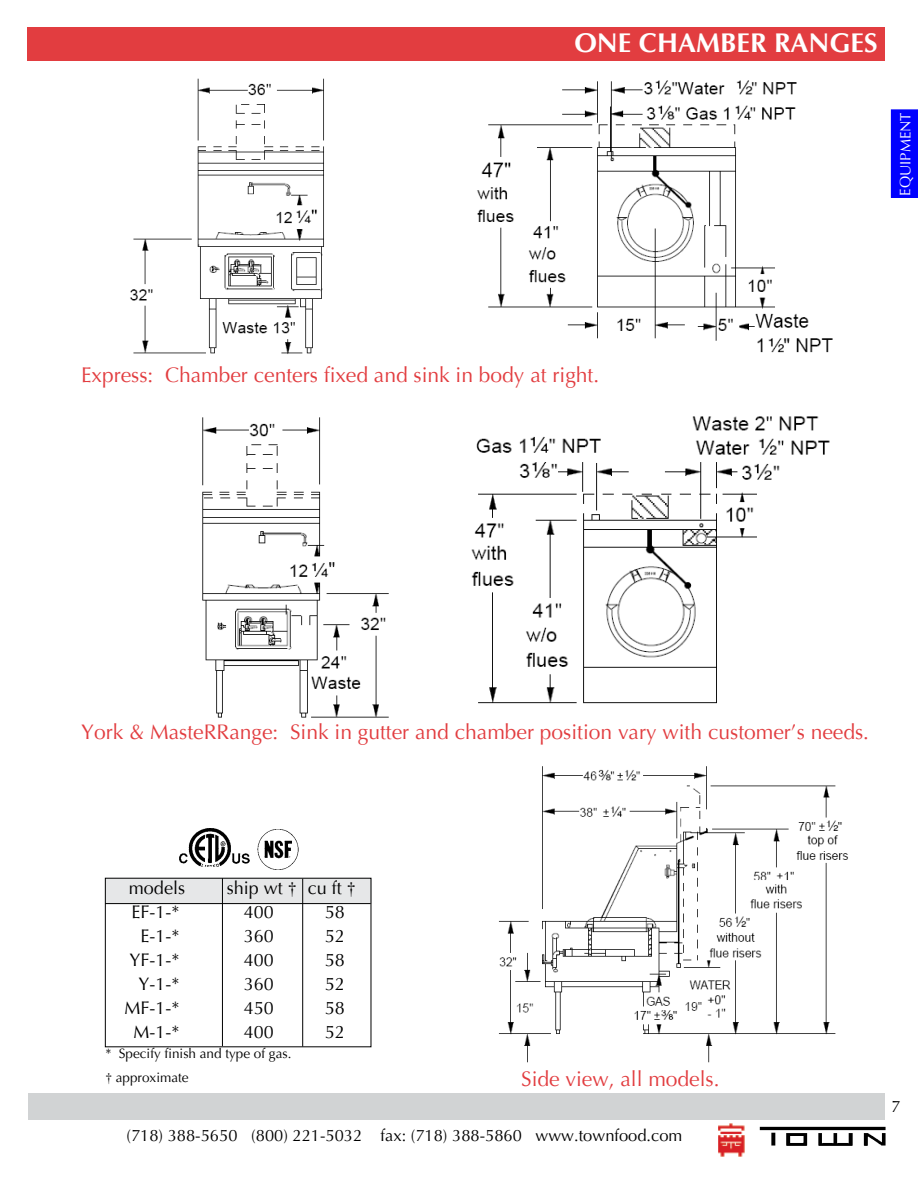
<style>
.page{position:relative;width:918px;height:1188px;background:#fff}
.page>*{position:absolute;margin:0;border:0;box-sizing:border-box;transform-origin:0 0}
.t1{font:700 27px "Optima";color:#fff}
.t2{font:21px "Optima";color:#e23d40}
.t3{font:18px "Optima";color:#000}
.t4{font:16.5px "Optima";color:#000}
.t5{font:14.7px "Optima";letter-spacing:-.005em;color:#fff}
.t6{font:13.5px/24px "Optima";color:#000}
.s1{font-family:"Times"}
</style>
<div class="page">
<div style="left:28px;top:27px;width:857px;height:34px;background:#e23d40"></div>
<div style="left:28px;top:1094px;width:857px;height:26px;background:#d1d3d4"></div>
<img style="left:718px;top:1124px;width:27px;height:32px">
<img style="left:760px;top:1127px;width:125px;height:18px">
<div style="left:891px;top:110px;width:27px;height:87px;background:#00f"></div>
<div style="left:891px;top:109px;width:27px;height:89px;border:1px solid #00f"></div>
<img style="left:258px;top:829px;width:40px;height:41px">
<img style="left:179px;top:829px;width:71px;height:38px">
<div style="left:105px;top:878px;width:266px;height:26px;background:#e6e7e8"></div>
<hr style="left:105px;top:903px;width:266px;height:1px;background:#000">
<hr style="left:302px;top:879px;width:1px;height:168px;background:#000">
<hr style="left:222px;top:878px;width:1px;height:168px;background:#000">
<img style="left:202px;top:417px;width:187px;height:301px">
<img style="left:130px;top:78px;width:194px;height:276px">
<img style="left:498px;top:766px;width:350px;height:297px">
<img style="left:471px;top:416px;width:359px;height:288px">
<img style="left:477px;top:80px;width:356px;height:273px">
<p class="t1" style="left:574px;top:25px;width:305px">ONE CHAMBER RANGES</p>
<p class="t5" style="left:896px;top:196px;width:85px;rotate:-90deg">equipment</p>
<p class="t2" style="left:81px;top:362px;width:520px">Express: Chamber centers fixed and sink in body at right.</p>
<p class="t2" style="left:81px;top:719px;width:789px">York &amp; MasteRRange: Sink in gutter and chamber position vary with customer’s needs.</p>
<p class="t3" style="left:129px;top:876px;width:58px">models</p>
<p class="t3" style="left:227px;top:876px;width:131px">ship wt <span class="s1">†</span> cu ft <span class="s1">†</span></p>
<p class="t3" style="left:132px;top:900px;width:49px">EF-1-*</p>
<p class="t3" style="left:244px;top:900px;width:32px">400</p>
<p class="t3" style="left:325px;top:900px;width:22px">58</p>
<p class="t3" style="left:141px;top:924px;width:40px">E-1-*</p>
<p class="t3" style="left:244px;top:924px;width:32px">360</p>
<p class="t3" style="left:325px;top:924px;width:22px">52</p>
<p class="t3" style="left:130px;top:948px;width:51px">YF-1-*</p>
<p class="t3" style="left:244px;top:948px;width:32px">400</p>
<p class="t3" style="left:325px;top:948px;width:22px">58</p>
<p class="t3" style="left:139px;top:972px;width:42px">Y-1-*</p>
<p class="t3" style="left:244px;top:972px;width:32px">360</p>
<p class="t3" style="left:325px;top:972px;width:22px">52</p>
<p class="t3" style="left:125px;top:996px;width:56px">MF-1-*</p>
<p class="t3" style="left:244px;top:996px;width:32px">450</p>
<p class="t3" style="left:325px;top:996px;width:22px">58</p>
<p class="t3" style="left:134px;top:1020px;width:47px">M-1-*</p>
<p class="t3" style="left:244px;top:1020px;width:32px">400</p>
<p class="t3" style="left:325px;top:1020px;width:22px">52</p>
<p class="t6" style="left:105px;top:1042px;width:188px">* Specify finish and type of gas. <span class="s1">†</span> approximate</p>
<p class="t2" style="left:521px;top:1066px;width:200px">Side view, all models.</p>
<p class="t4" style="left:127px;top:1125px;width:557px">(718) 388-5650 (800) 221-5032 fax: (718) 388-5860 www.townfood.com</p>
</div>
